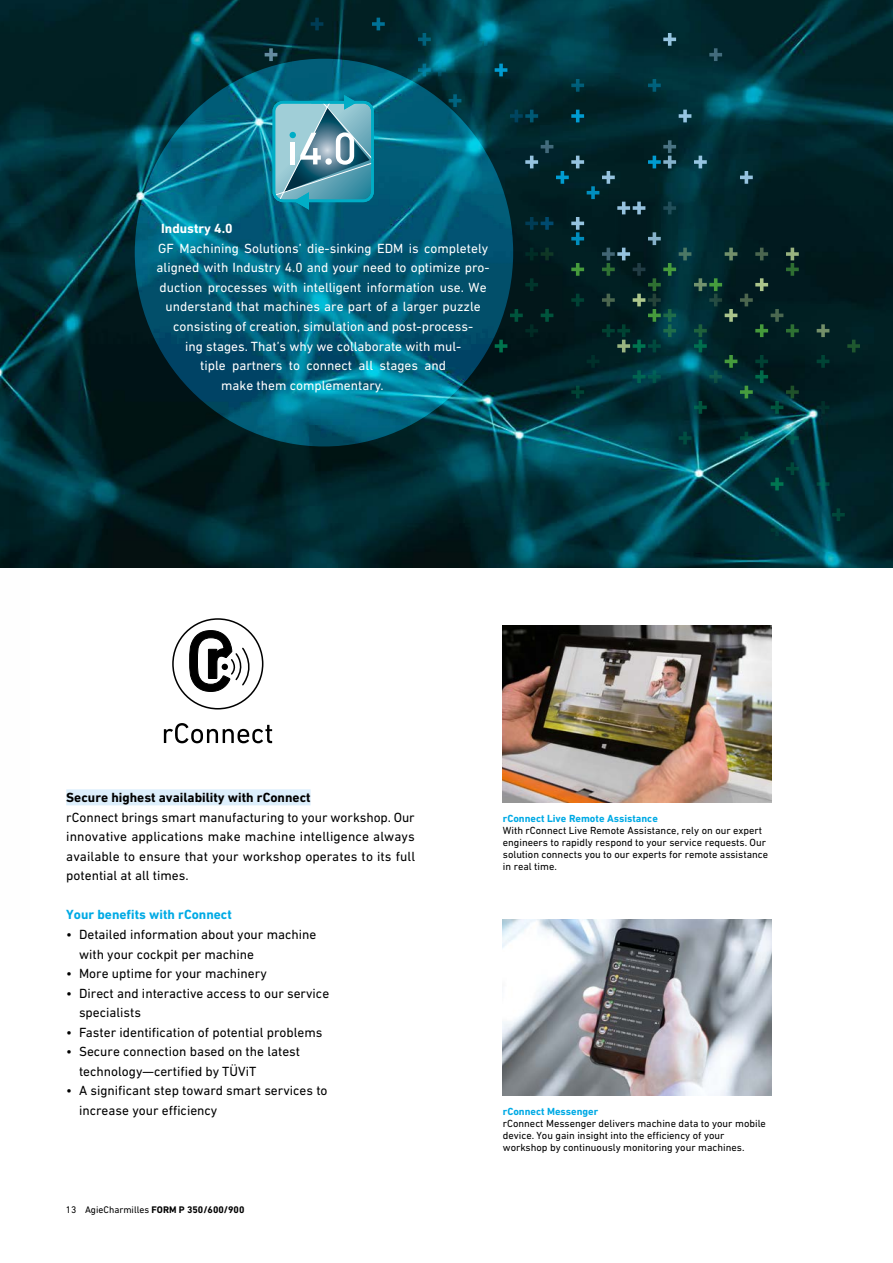
<style>
.page{position:relative;width:893px;height:1263px;background:#fff}
.page>*{position:absolute;margin:0;border:0;box-sizing:border-box;transform-origin:0 0}
.t1{font:13.5px/19.5px "DIN Next W1 G";color:#000}
.t2{font:13.5px "DIN Next W1 G";color:#fff}
.t3{font:700 13.5px "DIN Next W1 G";color:#000}
.t4{font:700 13.5px "DIN Next W1 G";color:#00aae5}
.t5{font:700 13.5px "DIN Next W1 G";color:#fff}
.t6{font:10.5px/12px "DIN Next W1 G";color:#000}
.t7{font:700 10.5px "DIN Next W1 G";color:#00aae5}
.t8{font:9.75px "DIN Next W1 G";color:#000}
.s1{font-weight:700}
</style>
<div class="page">
<img style="left:0;top:0;width:893px;height:567px">
<img style="left:503px;top:919px;width:268px;height:176px">
<img style="left:503px;top:626px;width:268px;height:176px">
<svg style="left:189px;top:630px;width:66px;height:62px"></svg>
<div style="left:172px;top:618px;width:91px;height:91px;border:2px solid #000;border-radius:50%"></div>
<svg style="left:164px;top:723px;width:108px;height:20px"></svg>
<svg style="left:817px;top:324px;width:12px;height:13px"></svg>
<svg style="left:847px;top:340px;width:13px;height:12px"></svg>
<svg style="left:771px;top:524px;width:12px;height:12px"></svg>
<svg style="left:740px;top:432px;width:13px;height:12px"></svg>
<svg style="left:786px;top:432px;width:13px;height:12px"></svg>
<svg style="left:817px;top:355px;width:12px;height:13px"></svg>
<svg style="left:817px;top:401px;width:12px;height:13px"></svg>
<svg style="left:832px;top:508px;width:13px;height:13px"></svg>
<svg style="left:817px;top:478px;width:12px;height:12px"></svg>
<svg style="left:771px;top:462px;width:28px;height:28px"></svg>
<svg style="left:679px;top:432px;width:12px;height:12px"></svg>
<div style="left:66px;top:789px;width:245px;height:16px;background:#ddeffc"></div>
<svg style="left:135px;top:59px;width:378px;height:387px;background:#025f7b"></svg>
<svg style="left:249px;top:18px;width:550px;height:396px;background:#084653"></svg>
<img style="left:0;top:289px;width:30px;height:279px">
<p class="t5" style="left:161px;top:221px;width:73px">Industry 4.0</p>
<p class="t2" style="left:158px;top:240px;width:332px">GF Machining Solutions’ die-sinking EDM is completely</p>
<p class="t2" style="left:157px;top:260px;width:335px">aligned with Industry 4.0 and your need to optimize pro-</p>
<p class="t2" style="left:160px;top:279px;width:329px">duction processes with intelligent information use. We</p>
<p class="t2" style="left:166px;top:299px;width:317px">understand that machines are part of a larger puzzle</p>
<p class="t2" style="left:173px;top:319px;width:301px">consisting of creation, simulation and post-process-</p>
<p class="t2" style="left:185px;top:338px;width:277px">ing stages. That’s why we collaborate with mul-</p>
<p class="t2" style="left:200px;top:358px;width:247px">tiple partners to connect all stages and</p>
<p class="t2" style="left:221px;top:377px;width:164px">make them complementary.</p>
<p class="t3" style="left:66px;top:789px;width:246px">Secure highest availability with rConnect</p>
<p class="t1" style="left:66px;top:807px;width:350px;text-align:justify">rConnect brings smart manufacturing to your workshop. Our innovative applications make machine intelligence always available to ensure that your workshop operates to its full potential at all times.</p>
<p class="t4" style="left:66px;top:907px;width:167px">Your benefits with rConnect</p>
<p class="t1" style="left:79px;top:924px;width:239px;text-indent:-13px">• Detailed information about your machine with your cockpit per machine</p>
<p class="t1" style="left:66px;top:963px;width:202px">• More uptime for your machinery</p>
<p class="t1" style="left:79px;top:983px;width:252px;text-indent:-13px">• Direct and interactive access to our service specialists</p>
<p class="t1" style="left:66px;top:1022px;width:258px">• Faster identification of potential problems</p>
<p class="t1" style="left:79px;top:1042px;width:223px;text-indent:-13px">• Secure connection based on the latest technology—certified by TÜViT</p>
<p class="t1" style="left:79px;top:1081px;width:250px;text-indent:-13px">• A significant step toward smart services to increase your efficiency</p>
<p class="t8" style="left:66px;top:1204px;width:180px">13 AgieCharmilles <span class="s1">FORM P 350/600/900</span></p>
<p class="t7" style="left:503px;top:812px;width:157px">rConnect Live Remote Assistance</p>
<p class="t6" style="left:503px;top:824px;width:267px">With rConnect Live Remote Assistance, rely on our expert engineers to rapidly respond to your service requests. Our solution connects you to our experts for remote assistance in real time.</p>
<p class="t7" style="left:503px;top:1105px;width:97px">rConnect Messenger</p>
<p class="t6" style="left:503px;top:1117px;width:265px">rConnect Messenger delivers machine data to your mobile device. You gain insight into the efficiency of your workshop by continuously monitoring your machines.</p>
</div>
